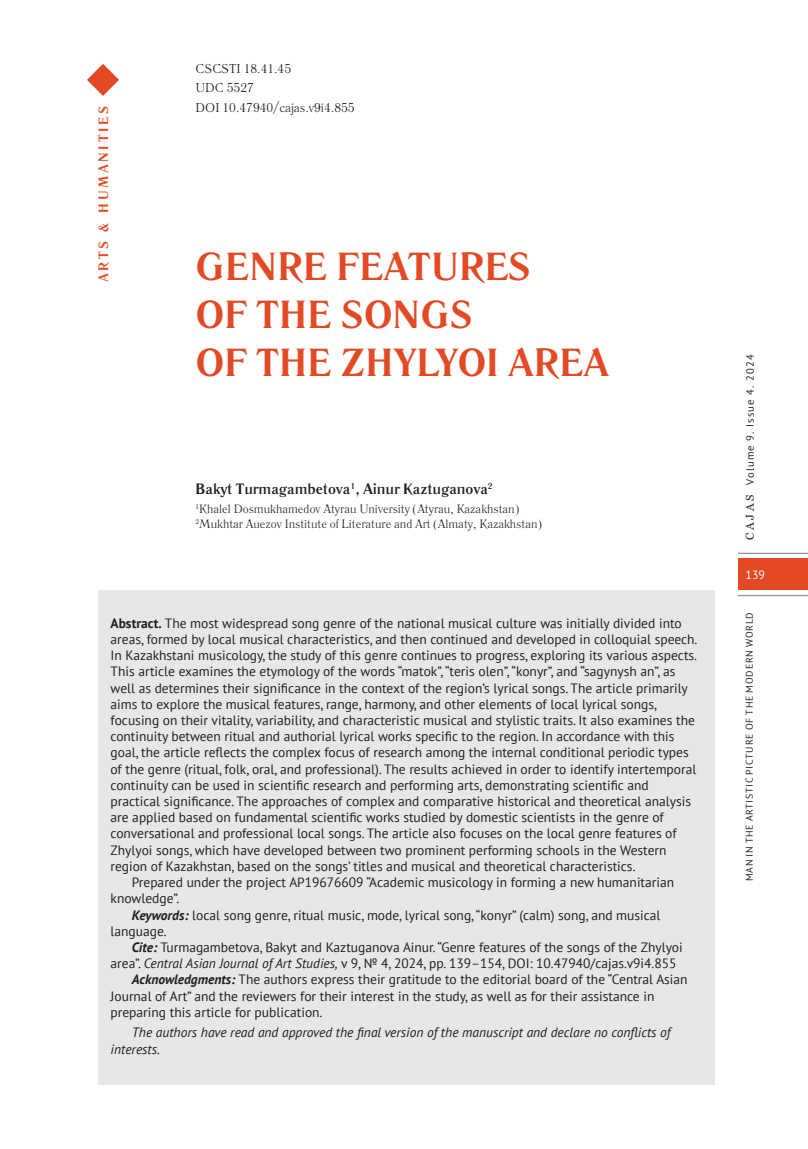
<style>
.page{position:relative;width:808px;height:1149px;background:#fff}
.page>*{position:absolute;margin:0;border:0;box-sizing:border-box;transform-origin:0 0}
.Название_статьи{font:700 39px "Literaturnaya";letter-spacing:.01em;color:#e34a24}
.авторы_аннотация{font:700 15px "Literaturnaya";color:#231f20}
.аннотация_текст{font:13.5px/16.2px "PT Sans";color:#231f20}
.аннотация_текст-2{font:italic 13.5px/16.2px "PT Sans";color:#231f20}
.t1{font:700 13.5px "Literaturnaya";letter-spacing:.2em;color:#e34a24}
.t2{font:12.75px "Literaturnaya";color:#231f20}
.авторы_универы{font:12px "Literaturnaya";color:#231f20}
.t3{font:12px "PT Sans";color:#fff}
.t4{font:10.5px "PT Sans";letter-spacing:.1em;color:#231f20}
.t5{font:9.75px "PT Sans";letter-spacing:.08em;color:#231f20}
.s1{font-weight:700}
.s2{font-weight:700;font-style:italic}
.s3{font-style:italic}
.s4{font-family:"Georgia";font-size:11.25px}
</style>
<div class="page">
<div style="left:738px;top:558px;width:70px;height:32px;background:#e34a24"></div>
<hr style="left:738px;top:594px;width:70px;height:2px;background:#939598">
<hr style="left:738px;top:552px;width:70px;height:2px;background:#939598">
<svg style="left:87px;top:64px;width:32px;height:32px"></svg>
<div style="left:98px;top:590px;width:616px;height:494px;background:#e6e7e9"></div>
<p class="t1" style="left:95px;top:282px;width:177px;rotate:-90deg">ARTS &amp; HUMANITIES</p>
<p class="t2" style="left:196px;top:61px;width:97px">CSCSTI 18.41.45</p>
<p class="t2" style="left:196px;top:80px;width:60px">UDC 5527</p>
<p class="t2" style="left:196px;top:100px;width:161px">DOI 10.47940/cajas.v9i4.855</p>
<p class="Название_статьи" style="left:196px;top:243px;width:337px">GENRE FEATURES</p>
<p class="Название_статьи" style="left:196px;top:291px;width:279px">OF THE SONGS</p>
<p class="Название_статьи" style="left:196px;top:339px;width:414px">OF THE ZHYLYOI AREA</p>
<p class="авторы_аннотация" style="left:196px;top:479px;width:299px">Bakyt Turmagambetova<sup>1</sup>, Ainur Kaztuganova<sup>2</sup></p>
<p class="авторы_универы" style="left:196px;top:501px;width:325px"><sup>1</sup>Khalel Dosmukhamedov Atyrau University (Atyrau, Kazakhstan)</p>
<p class="авторы_универы" style="left:196px;top:516px;width:348px"><sup>2</sup>Mukhtar Auezov Institute of Literature and Art (Almaty, Kazakhstan)</p>
<p class="аннотация_текст" style="left:111px;top:614px;width:588px"><span class="s1">Abstract.</span> The most widespread song genre of the national musical culture was initially divided into areas, formed by local musical characteristics, and then continued and developed in colloquial speech.<br>In Kazakhstani musicology, the study of this genre continues to progress, exploring its various aspects.<br>This article examines the etymology of the words “matok”, “teris olen”, “konyr”, and “sagynysh an”, as well as determines their significance in the context of the region’s lyrical songs. The article primarily aims to explore the musical features, range, harmony, and other elements of local lyrical songs, focusing on their vitality, variability, and characteristic musical and stylistic traits. It also examines the continuity between ritual and authorial lyrical works specific to the region. In accordance with this goal, the article reflects the complex focus of research among the internal conditional periodic types of the genre (ritual, folk, oral, and professional). The results achieved in order to identify intertemporal continuity can be used in scientific research and performing arts, demonstrating scientific and practical significance. The approaches of complex and comparative historical and theoretical analysis are applied based on fundamental scientific works studied by domestic scientists in the genre of conversational and professional local songs. The article also focuses on the local genre features of Zhylyoi songs, which have developed between two prominent performing schools in the Western region of Kazakhstan, based on the songs’ titles and musical and theoretical characteristics.</p>
<p class="аннотация_текст" style="left:111px;top:873px;width:565px;text-indent:21px">Prepared under the project AP19676609 “Academic musicology in forming a new humanitarian knowledge”.</p>
<p class="аннотация_текст" style="left:111px;top:906px;width:551px;text-indent:21px"><span class="s2">Keywords:</span> local song genre, ritual music, mode, lyrical song, “konyr” (calm) song, and musical language.</p>
<p class="аннотация_текст" style="left:111px;top:938px;width:574px;text-indent:21px"><span class="s2">Cite:</span> Turmagambetova, Bakyt and Kaztuganova Ainur. “Genre features of the songs of the Zhylyoi area”. <span class="s3">Central Asian Journal of Art Studies,</span> v 9, № 4, 2024, рр. 139–154, DOI: 10.47940/cajas.v9i4.855</p>
<p class="аннотация_текст" style="left:111px;top:970px;width:579px;text-indent:21px"><span class="s2">Acknowledgments:</span> The authors express their gratitude to the editorial board of the “Central Asian<br>Journal of Art” and the reviewers for their interest in the study, as well as for their assistance in preparing this article for publication.</p>
<p class="аннотация_текст-2" style="left:111px;top:1023px;width:562px;text-indent:21px">The authors have read and approved the final version of the manuscript and declare no conflicts of interests.</p>
<p class="t4" style="left:743px;top:540px;width:187px;rotate:-90deg"><span class="s4">C A J A S</span> Volume 9. Issue 4. 2024</p>
<p class="t3" style="left:745px;top:566px;width:21px">139</p>
<p class="t5" style="left:743px;top:881px;width:271px;rotate:-90deg">MAN IN THE ARTISTIC PICTURE OF THE MODERN WORLD</p>
</div>
